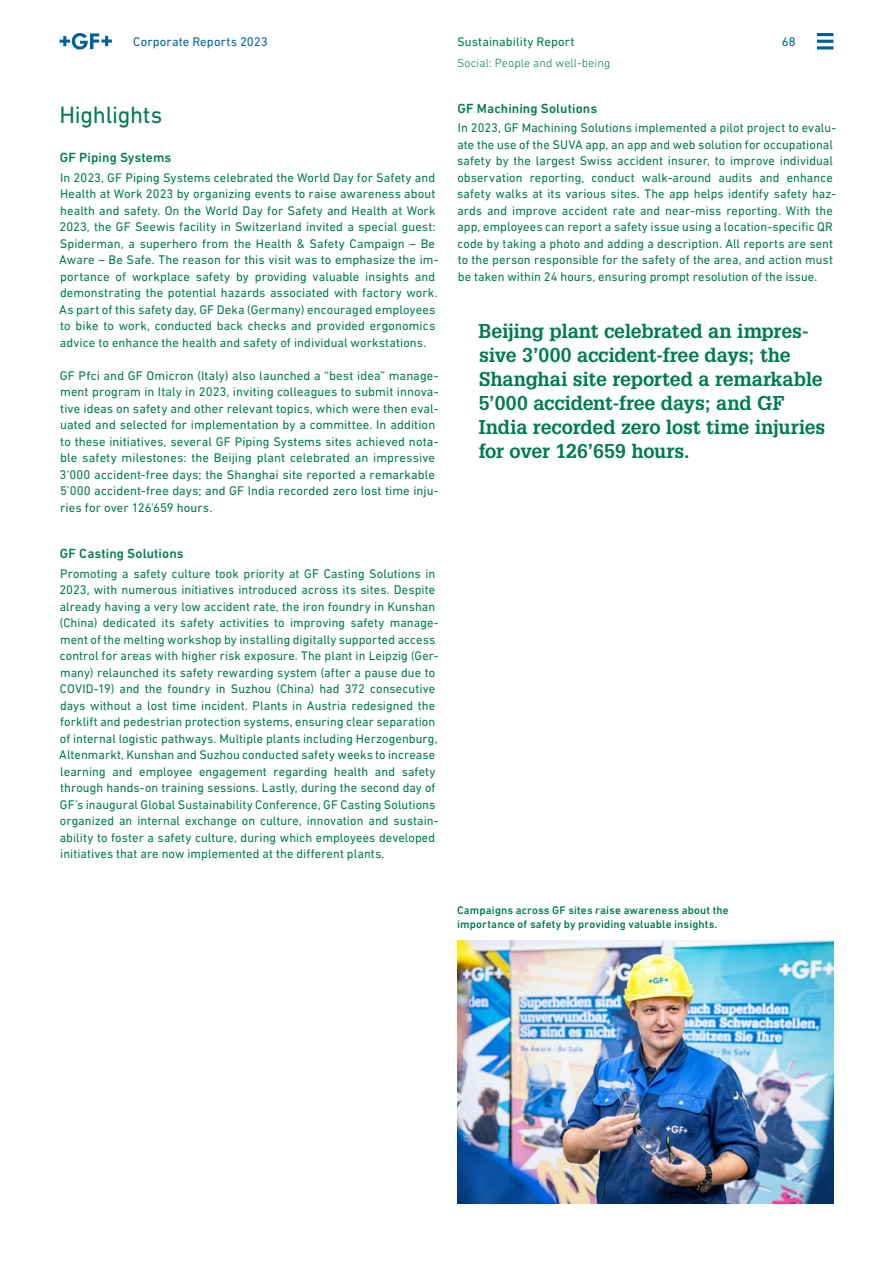
<style>
.page{position:relative;width:893px;height:1263px;background:#fff}
.page>*{position:absolute;margin:0;border:0;box-sizing:border-box;transform-origin:0 0}
.H2__without_grid__RG{font:24px "DIN Next W1 G";letter-spacing:-.01em;color:#007a53}
.Quote__without_spaci{font:700 19.5px/24px "Glypha LT Pro";letter-spacing:-.005em;color:#007a53}
.H3__first_line_on_gr{font:500 13.5px "DIN Next W1 G";letter-spacing:.005em;color:#007a53}
.H3__without_grid__RG{font:500 13.5px "DIN Next W1 G";letter-spacing:.01em;color:#007a53}
.Copy__Highlights__RG{font:12.75px/16.5px "DIN Next W1 G";letter-spacing:.01em;color:#007a53}
.t1{font:12.75px "DIN Next W1 G";letter-spacing:.01em;color:#00629b}
.Navigation{font:12.75px "DIN Next W1 G";letter-spacing:.01em;color:#007a53}
.Subtitle{font:300 12px "DIN Next W1 G";letter-spacing:.01em;color:#007a53}
.Caption__left__RGB_G{font:500 11.25px/13.5px "DIN Next W1 G";letter-spacing:.015em;color:#007a53}
</style>
<div class="page">
<svg style="left:60px;top:33px;width:52px;height:17px"></svg>
<hr style="left:817px;top:33px;width:16px;height:3px;background:#00629b">
<svg style="left:817px;top:46px;width:16px;height:4px"></svg>
<hr style="left:817px;top:40px;width:16px;height:3px;background:#00629b">
<img style="left:457px;top:941px;width:376px;height:262px">
<p class="t1" style="left:133px;top:35px;width:136px">Corporate Reports 2023</p>
<p class="Navigation" style="left:457px;top:35px;width:119px">Sustainability Report</p>
<p class="t1" style="left:782px;top:35px;width:16px">68</p>
<p class="Subtitle" style="left:457px;top:56px;width:155px">Social: People and well-being</p>
<p class="H2__without_grid__RG" style="left:59px;top:101px;width:104px">Highlights</p>
<p class="H3__first_line_on_gr" style="left:60px;top:150px;width:113px">GF Piping Systems</p>
<p class="Copy__Highlights__RG" style="left:59px;top:169px;width:381px">In 2023, GF Piping Systems celebrated the World Day for Safety and Health at Work 2023 by organizing events to raise awareness about health and safety. On the World Day for Safety and Health at Work 2023, the GF Seewis facility in Switzerland invited a special guest:<br>Spiderman, a superhero from the Health &amp; Safety Campaign – Be Aware – Be Safe. The reason for this visit was to emphasize the im&shy;portance of workplace safety by providing valuable insights and demonstrating the potential hazards associated with factory work.<br>As part of this safety day, GF Deka (Germany) encouraged employees to bike to work, conducted back checks and provided ergonomics advice to enhance the health and safety of individual workstations.</p>
<p class="Copy__Highlights__RG" style="left:60px;top:367px;width:380px">GF Pfci and GF Omicron (Italy) also launched a “best idea” manage&shy;ment program in Italy in 2023, inviting colleagues to submit innova&shy;tive ideas on safety and other relevant topics, which were then eval&shy;uated and selected for implementation by a committee. In addition to these initiatives, several GF Piping Systems sites achieved nota&shy;ble safety milestones: the Beijing plant celebrated an impressive 3’000 accident-free days; the Shanghai site reported a remarkable 5’000 accident-free days; and GF India recorded zero lost time inju&shy;ries for over 126’659 hours.</p>
<p class="H3__without_grid__RG" style="left:60px;top:546px;width:125px">GF Casting Solutions</p>
<p class="Copy__Highlights__RG" style="left:59px;top:565px;width:381px">Promoting a safety culture took priority at GF Casting Solutions in 2023, with numerous initiatives introduced across its sites. Despite already having a very low accident rate, the iron foundry in Kunshan (China) dedicated its safety activities to improving safety manage&shy;ment of the melting workshop by installing digitally supported access control for areas with higher risk exposure. The plant in Leipzig (Ger&shy;many) relaunched its safety rewarding system (after a pause due to COVID-19) and the foundry in Suzhou (China) had 372 consecutive days without a lost time incident. Plants in Austria redesigned the forklift and pedestrian protection systems, ensuring clear separation of internal logistic pathways. Multiple plants including Herzogenburg, Altenmarkt, Kunshan and Suzhou conducted safety weeks to increase learning and employee engagement regarding health and safety through hands-on training sessions. Lastly, during the second day of GF’s inaugural Global Sustainability Conference, GF Casting Solutions organized an internal exchange on culture, innovation and sustain&shy;ability to foster a safety culture, during which employees developed initiatives that are now implemented at the different plants.</p>
<p class="H3__first_line_on_gr" style="left:458px;top:100px;width:141px">GF Machining Solutions</p>
<p class="Copy__Highlights__RG" style="left:457px;top:119px;width:380px">In 2023, GF Machining Solutions implemented a pilot project to evalu&shy;ate the use of the SUVA app, an app and web solution for occupational safety by the largest Swiss accident insurer, to improve individual observation reporting, conduct walk-around audits and enhance safety walks at its various sites. The app helps identify safety haz&shy;ards and improve accident rate and near-miss reporting. With the app, employees can report a safety issue using a location-specific QR code by taking a photo and adding a description. All reports are sent to the person responsible for the safety of the area, and action must be taken within 24 hours, ensuring prompt resolution of the issue.</p>
<p class="Quote__without_spaci" style="left:479px;top:318px;width:348px">Beijing plant celebrated an impres&shy;sive 3’000 accident-free days; the Shanghai site reported a remarkable 5’000 accident-free days; and GF India recorded zero lost time injuries for over 126’659 hours.</p>
<p class="Caption__left__RGB_G" style="left:457px;top:904px;width:273px">Campaigns across GF sites raise awareness about the importance of safety by providing valuable insights.</p>
</div>
